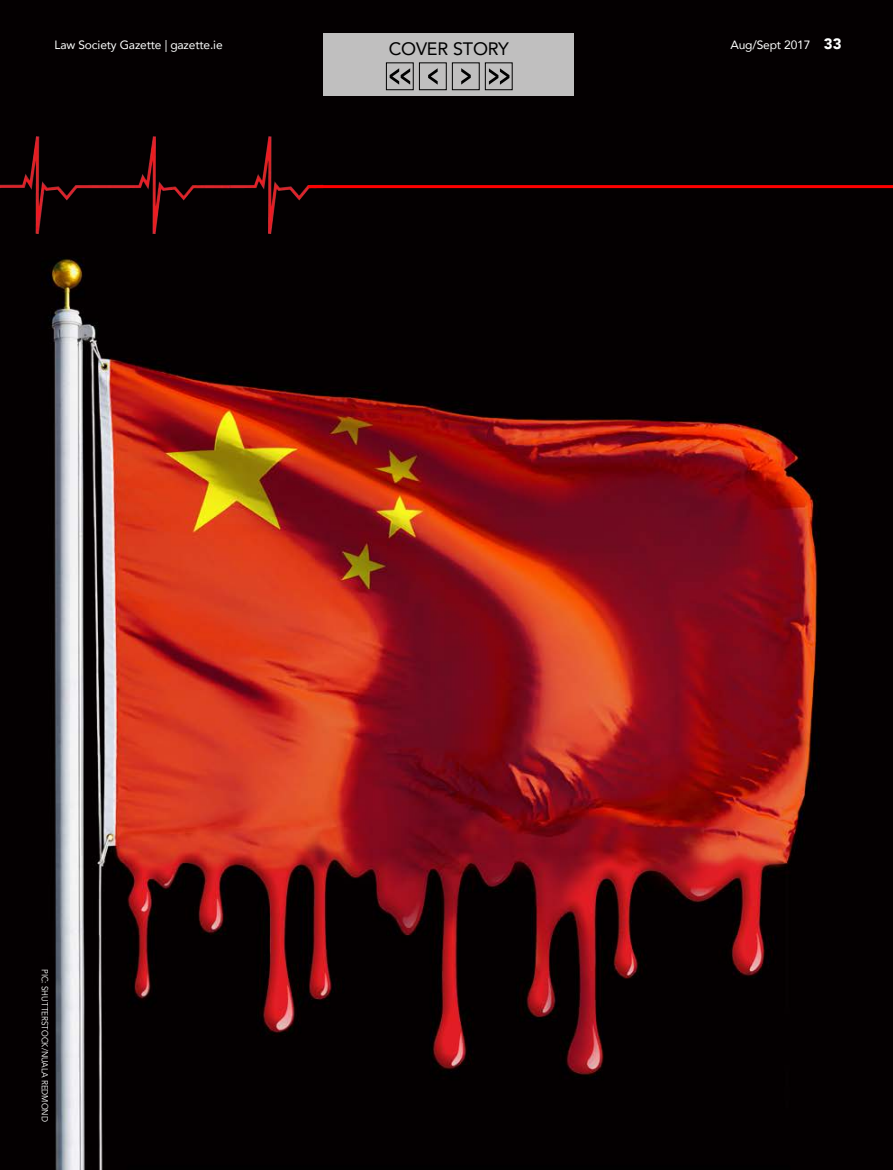
<style>
.page{position:relative;width:893px;height:1170px;background:#fff}
.page>*{position:absolute;margin:0;border:0;box-sizing:border-box;transform-origin:0 0}
.t1{font:18px "Avenir";letter-spacing:-.01em;color:#000}
.t2{font:12px "Avenir";letter-spacing:-.01em;color:#fff}
.t3{font:9px "Avenir";color:#fff;scale:.9 1}
.s1{font-weight:900;font-size:15px}
</style>
<div class="page">
<img style="left:0;top:0;width:893px;height:1169px">
<div style="left:323px;top:33px;width:251px;height:63px;background:#c0bfbf"></div>
<div style="left:386px;top:63px;width:27px;height:27px;border:1px solid #000"></div>
<div style="left:419px;top:63px;width:27px;height:27px;border:1px solid #000"></div>
<div style="left:452px;top:63px;width:27px;height:27px;border:1px solid #000"></div>
<div style="left:485px;top:63px;width:27px;height:27px;border:1px solid #000"></div>
<svg style="left:489px;top:68px;width:20px;height:17px"></svg>
<svg style="left:461px;top:68px;width:10px;height:17px"></svg>
<svg style="left:428px;top:68px;width:10px;height:17px"></svg>
<svg style="left:390px;top:68px;width:20px;height:17px"></svg>
<img style="left:192px;top:136px;width:76px;height:53px">
<img style="left:70px;top:139px;width:82px;height:53px">
<hr style="left:308px;top:185px;width:585px;height:3px;background:#f00">
<p class="t2" style="left:55px;top:35px;width:170px">Law Society Gazette | gazette.ie</p>
<p class="t2" style="left:730px;top:35px;width:113px">Aug/Sept 2017 <span class="s1">33</span></p>
<h1 class="t1" style="left:389px;top:35px;width:122px">COVER STORY</h1>
<p class="t3" style="left:50px;top:968px;width:171px;rotate:90deg">PIC: SHUTTERSTOCK/NUALA REDMOND</p>
</div>
